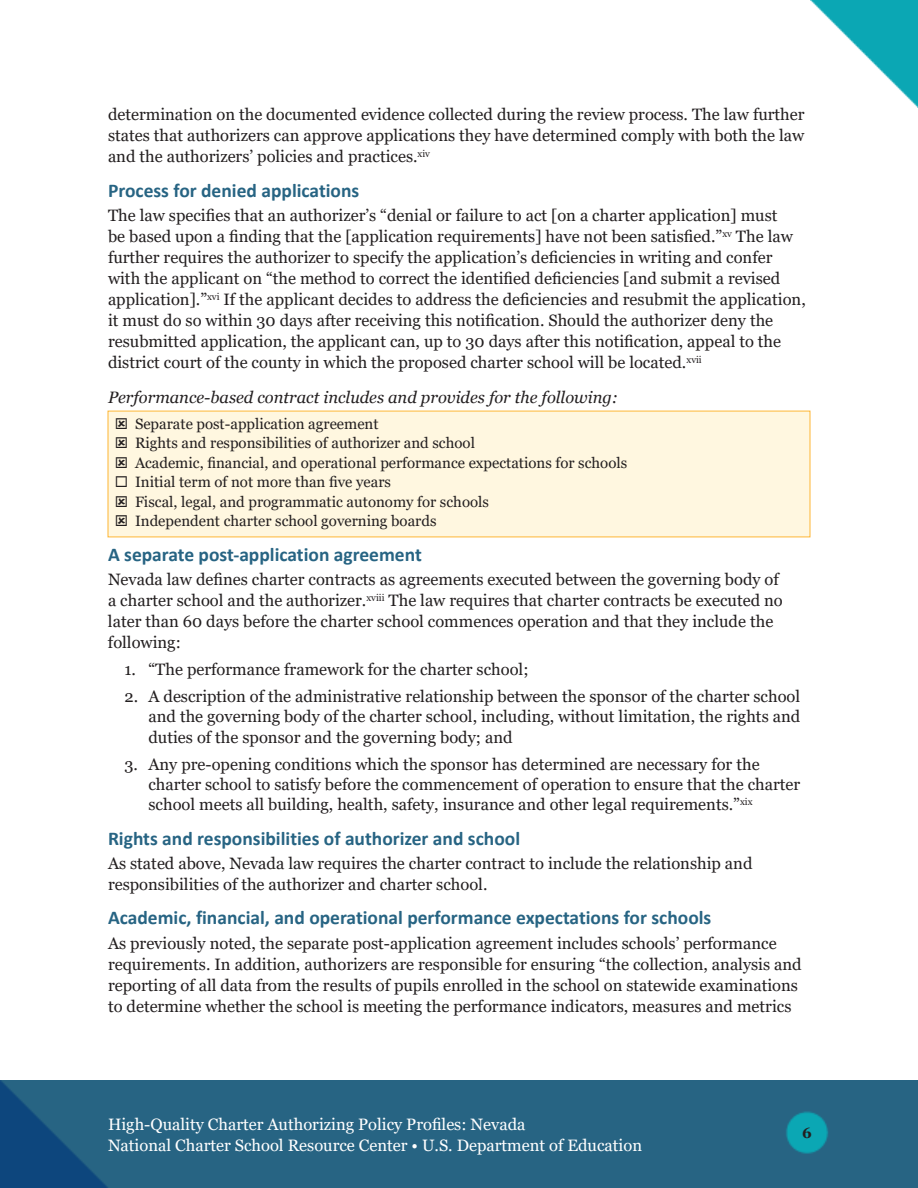
<style>
.page{position:relative;width:918px;height:1188px;background:#fff}
.page>*{position:absolute;margin:0;border:0;box-sizing:border-box;transform-origin:0 0}
.t1{font:700 19.5px "Calibri";color:#276483}
.t2{font:16.5px/21px "Georgia";color:#231f20}
.t3{font:16.5px/21px "Georgia";color:#fff}
.t4{font:italic 16.5px "Georgia";color:#231f20}
.t5{font:15px "Georgia";color:#231f20}
.t6{font:700 15px "Georgia";color:#231f20}
</style>
<div class="page">
<img style="left:0;top:1080px;width:918px;height:108px">
<img style="left:810px;top:0;width:108px;height:108px">
<div style="left:108px;top:411px;width:702px;height:126px;background:#fff7e0"></div>
<p class="t2" style="left:108px;top:105px;width:698px;text-align:justify">determination on the documented evidence collected during the review process. The law further states that authorizers can approve applications they have determined comply with both the law and the authorizers’ policies and practices.<sup>xiv</sup></p>
<h3 class="t1" style="left:108px;top:177px;width:253px">Process for denied applications</h3>
<p class="t2" style="left:108px;top:205px;width:699px">The law specifies that an authorizer’s “denial or failure to act [on a charter application] must<br>be based upon a finding that the [application requirements] have not been satisfied.”<sup>xv</sup> The law further requires the authorizer to specify the application’s deficiencies in writing and confer with the applicant on “the method to correct the identified deficiencies [and submit a revised application].”<sup>xvi</sup> If the applicant decides to address the deficiencies and resubmit the application, it must do so within 30 days after receiving this notification. Should the authorizer deny the resubmitted application, the applicant can, up to 30 days after this notification, appeal to the district court of the county in which the proposed charter school will be located.<sup>xvii</sup></p>
<p class="t4" style="left:108px;top:387px;width:512px">Performance-based contract includes and provides for the following:</p>
<p class="t5" style="left:135px;top:415px;width:245px">Separate post-application agreement</p>
<p class="t5" style="left:135px;top:434px;width:341px">Rights and responsibilities of authorizer and school</p>
<p class="t5" style="left:135px;top:454px;width:494px">Academic, financial, and operational performance expectations for schools</p>
<p class="t5" style="left:135px;top:473px;width:257px">Initial term of not more than five years</p>
<p class="t5" style="left:135px;top:493px;width:355px">Fiscal, legal, and programmatic autonomy for schools</p>
<p class="t5" style="left:135px;top:512px;width:303px">Independent charter school governing boards</p>
<h3 class="t1" style="left:108px;top:541px;width:315px">A separate post-application agreement</h3>
<p class="t2" style="left:108px;top:569px;width:676px">Nevada law defines charter contracts as agreements executed between the governing body of a charter school and the authorizer.<sup>xviii</sup> The law requires that charter contracts be executed no later than 60 days before the charter school commences operation and that they include the following:</p>
<p class="t2" style="left:124px;top:659px;width:406px">1. “The performance framework for the charter school;</p>
<p class="t2" style="left:148px;top:687px;width:653px;line-height:20.2px;text-align:justify;text-indent:-24px">2. A description of the administrative relationship between the sponsor of the charter school and the governing body of the charter school, including, without limitation, the rights and duties of the sponsor and the governing body; and</p>
<p class="t2" style="left:148px;top:754px;width:653px;line-height:20.2px;text-indent:-24px">3. Any pre-opening conditions which the sponsor has determined are necessary for the charter school to satisfy before the commencement of operation to ensure that the charter school meets all building, health, safety, insurance and other legal requirements.”<sup>xix</sup></p>
<h3 class="t1" style="left:108px;top:824px;width:414px">Rights and responsibilities of authorizer and school</h3>
<p class="t2" style="left:108px;top:853px;width:646px">As stated above, Nevada law requires the charter contract to include the relationship and responsibilities of the authorizer and charter school.</p>
<h3 class="t1" style="left:108px;top:904px;width:605px">Academic, financial, and operational performance expectations for schools</h3>
<p class="t2" style="left:108px;top:933px;width:695px">As previously noted, the separate post-application agreement includes schools’ performance requirements. In addition, authorizers are responsible for ensuring “the collection, analysis and reporting of all data from the results of pupils enrolled in the school on statewide examinations to determine whether the school is meeting the performance indicators, measures and metrics</p>
<p class="t3" style="left:108px;top:1114px;width:536px">High-Quality Charter Authorizing Policy Profiles: Nevada<br>National Charter School Resource Center • U.S. Department of Education</p>
<p class="t6" style="left:802px;top:1123px;width:11px">6</p>
</div>
